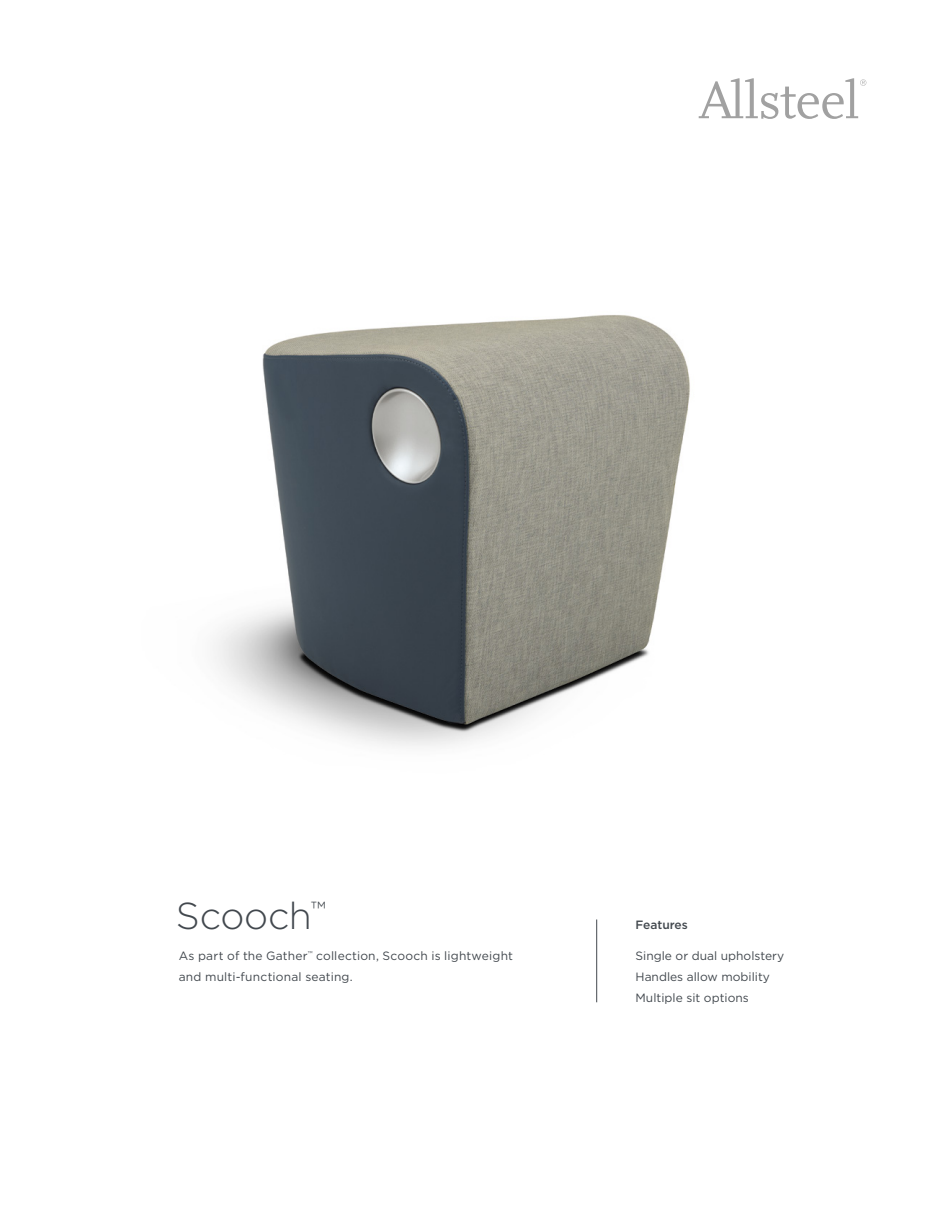
<style>
.page{position:relative;width:945px;height:1215px;background:#fff}
.page>*{position:absolute;margin:0;border:0;box-sizing:border-box;transform-origin:0 0}
.t1{font:300 37.5px "Gotham";letter-spacing:-.005em;color:#42484e}
.t2{font:12px/21px "Gotham";color:#42484e}
.t3{font:500 12px "Gotham";color:#42484e}
</style>
<div class="page">
<svg style="left:699px;top:78px;width:167px;height:41px"></svg>
<hr style="left:596px;top:920px;width:1px;height:82px;background:#42484e">
<img style="left:213px;top:315px;width:477px;height:431px">
<h1 class="t1" style="left:176px;top:892px;width:151px">Scooch<sup>™</sup></h1>
<p class="t3" style="left:636px;top:917px;width:54px">Features</p>
<p class="t2" style="left:179px;top:945px;width:336px">As part of the Gather<sup>™</sup> collection, Scooch is lightweight and multi-functional seating.</p>
<p class="t2" style="left:636px;top:945px;width:150px">Single or dual upholstery<br>Handles allow mobility<br>Multiple sit options</p>
</div>
